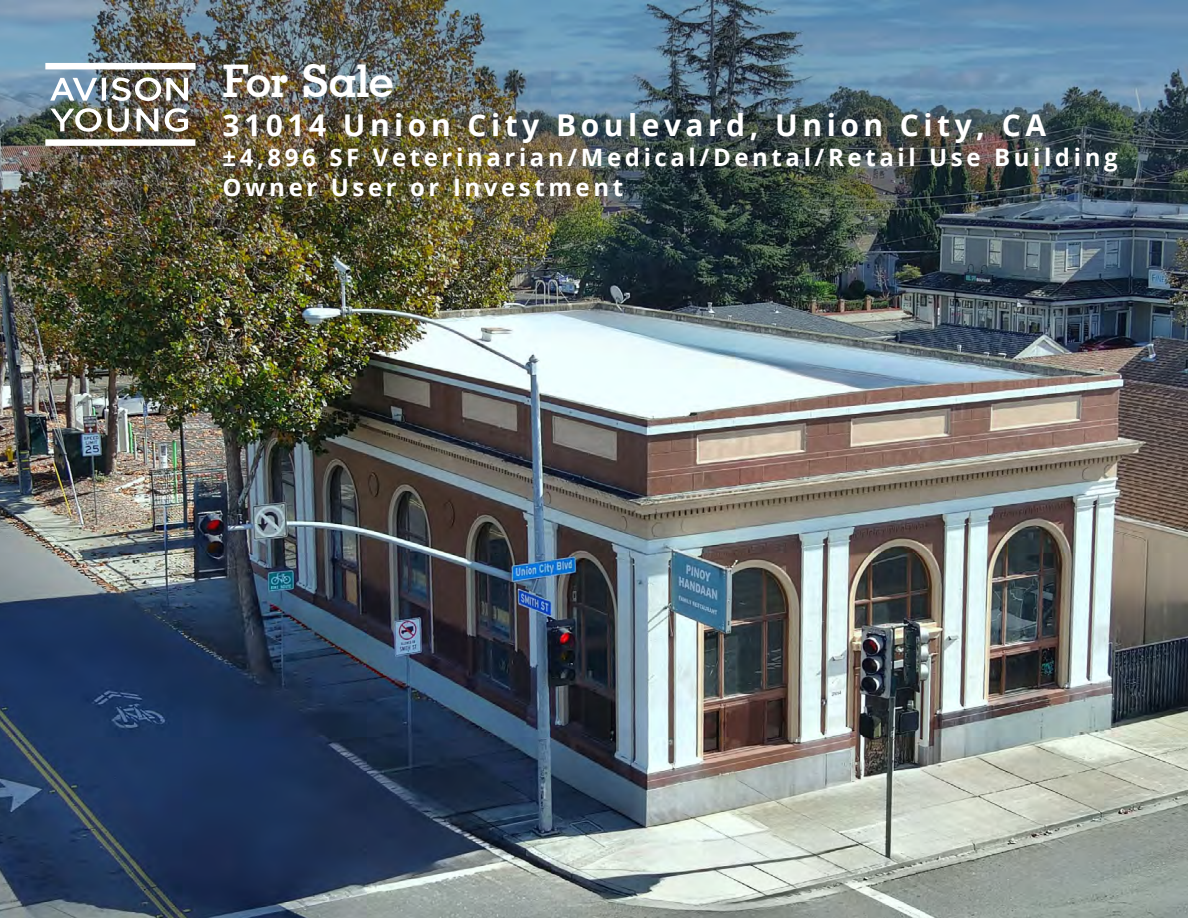
<style>
.page{position:relative;width:1188px;height:918px;background:#fff}
.page>*{position:absolute;margin:0;border:0;box-sizing:border-box;transform-origin:0 0}
.t1{font:700 45px "Geometric Slab 703 BT";letter-spacing:-.015em;color:#fff}
.t2{font:700 30px "Open Sans";letter-spacing:.15em;color:#fff}
.t3{font:700 24px/30px "Open Sans";letter-spacing:.15em;color:#fff}
</style>
<div class="page">
<img style="left:0;top:280px;width:1188px;height:638px">
<img style="left:0;top:0;width:1188px;height:280px">
<svg style="left:50px;top:108px;width:51px;height:24px"></svg>
<svg style="left:45px;top:63px;width:150px;height:6px"></svg>
<svg style="left:45px;top:139px;width:150px;height:7px"></svg>
<img style="left:50px;top:77px;width:138px;height:24px">
<svg style="left:107px;top:109px;width:22px;height:23px"></svg>
<svg style="left:137px;top:109px;width:21px;height:22px"></svg>
<svg style="left:165px;top:108px;width:23px;height:24px"></svg>
<h1 class="t1" style="left:222px;top:54px;width:173px">For Sale</h1>
<p class="t2" style="left:222px;top:104px;width:825px">31014 Union City Boulevard, Union City, CA</p>
<p class="t3" style="left:222px;top:142px;width:897px">±4,896 SF Veterinarian/Medical/Dental/Retail Use Building<br>Owner User or Investment</p>
</div>
